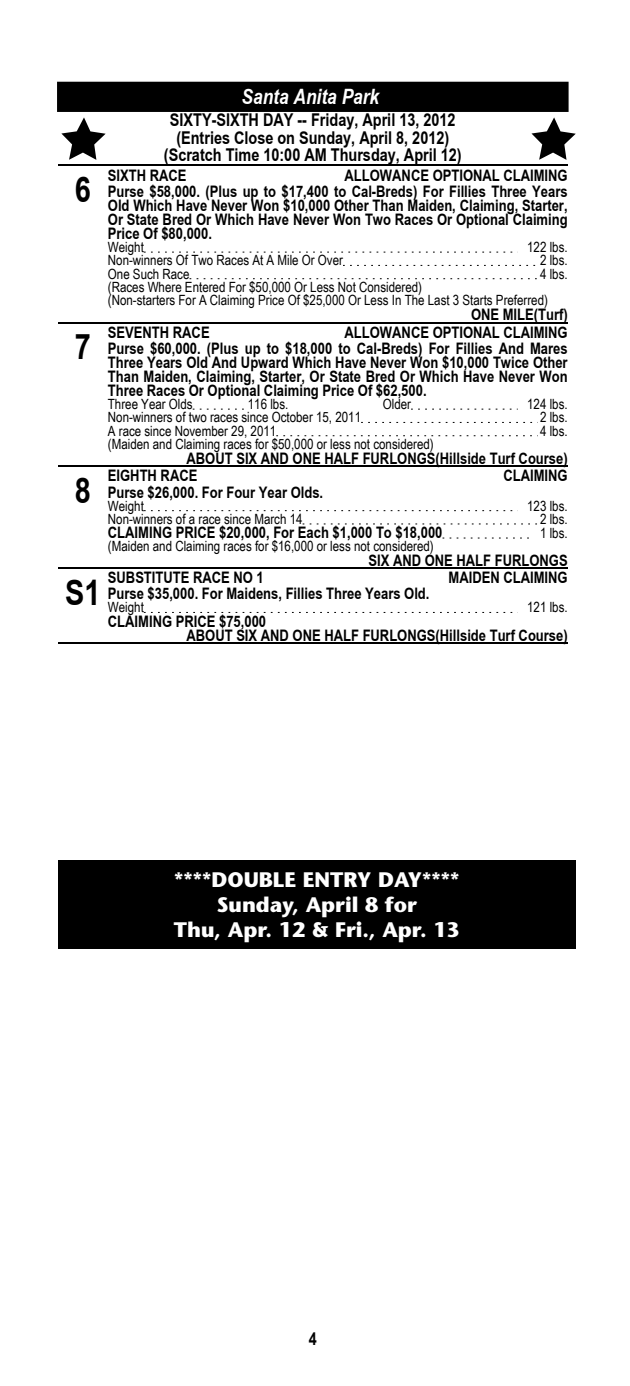
<style>
.page{position:relative;width:630px;height:1386px;background:#fff}
.page>*{position:absolute;margin:0;border:0;box-sizing:border-box;transform-origin:0 0}
.t1{font:700 35.18px "Arial Narrow";color:#000}
.t2{font:italic 700 21.18px "Arial Narrow";color:#fff}
.t3{font:700 21px/25.2px "Stone Sans Std";color:#fff;text-align:center}
.t4{font:700 17.68px/17.5px "Arial Narrow";color:#000;text-align:center}
.t5{font:700 15.92px/14px "Arial Narrow";color:#000;text-align:right}
.t6{font:14.17px/13.3px "Arial Narrow";color:#000}
</style>
<div class="page">
<div style="left:58px;top:83px;width:510px;height:28px;background:#000"></div>
<div style="left:57px;top:82px;width:512px;height:30px;border:2px solid #000"></div>
<hr style="left:58px;top:164px;width:510px;height:2px;background:#000">
<hr style="left:58px;top:322px;width:510px;height:1px;background:#000">
<svg style="left:144px;top:252px;width:374px;height:1px"></svg>
<svg style="left:343px;top:265px;width:193px;height:1px"></svg>
<svg style="left:190px;top:278px;width:347px;height:1px"></svg>
<hr style="left:58px;top:465px;width:510px;height:2px;background:#000">
<svg style="left:193px;top:409px;width:51px;height:1px"></svg>
<svg style="left:411px;top:409px;width:107px;height:1px"></svg>
<svg style="left:361px;top:422px;width:177px;height:1px"></svg>
<svg style="left:276px;top:435px;width:262px;height:1px"></svg>
<hr style="left:58px;top:567px;width:510px;height:2px;background:#000">
<svg style="left:144px;top:510px;width:374px;height:1px"></svg>
<svg style="left:303px;top:524px;width:234px;height:1px"></svg>
<svg style="left:443px;top:538px;width:86px;height:1px"></svg>
<hr style="left:58px;top:642px;width:510px;height:2px;background:#000">
<svg style="left:144px;top:612px;width:374px;height:1px"></svg>
<svg style="left:61px;top:117px;width:45px;height:43px"></svg>
<svg style="left:531px;top:117px;width:45px;height:43px"></svg>
<div style="left:58px;top:860px;width:518px;height:88px;background:#000"></div>
<h1 class="t1" style="left:75px;top:163px;width:18px">6</h1>
<h1 class="t1" style="left:75px;top:320px;width:18px">7</h1>
<h1 class="t1" style="left:75px;top:464px;width:18px">8</h1>
<h1 class="t1" style="left:65px;top:566px;width:37px">S1</h1>
<h2 class="t2" style="left:242px;top:81px;width:139px">Santa Anita Park</h2>
<p class="t4" style="left:164px;top:110px;width:299px">SIXTY-SIXTH DAY -- Friday, April 13, 2012 (Entries Close on Sunday, April 8, 2012) (Scratch Time 10:00 AM Thursday, April 12)</p>
<p class="t5" style="left:108px;top:166px;width:461px;line-height:16.3px">ALLOWANCE OPTIONAL CLAIMING<br>Purse $58,000. (Plus up to $17,400 to Cal-Breds) For Fillies Three Years</p>
<p class="t5" style="left:108px;top:198px;width:461px;text-align:justify">Old Which Have Never Won $10,000 Other Than Maiden, Claiming, Starter, Or State Bred Or Which Have Never Won Two Races Or Optional Claiming Price Of $80,000.</p>
<p class="t6" style="left:108px;top:240px;width:37px">Weight</p>
<p class="t6" style="left:527px;top:240px;width:42px">122 lbs.</p>
<p class="t6" style="left:108px;top:253px;width:237px">Non-winners Of Two Races At A Mile Or Over</p>
<p class="t6" style="left:540px;top:253px;width:29px">2 lbs.</p>
<p class="t6" style="left:108px;top:267px;width:83px">One Such Race</p>
<p class="t6" style="left:540px;top:267px;width:29px">4 lbs.</p>
<p class="t6" style="left:108px;top:280px;width:442px">(Races Where Entered For $50,000 Or Less Not Considered)<br>(Non-starters For A Claiming Price Of $25,000 Or Less In The Last 3 Starts Preferred)</p>
<p class="t5" style="left:471px;top:307px;width:98px">ONE MILE(Turf)</p>
<p class="t5" style="left:108px;top:167px;width:80px">SIXTH RACE</p>
<p class="t5" style="left:108px;top:323px;width:461px;line-height:16.3px">ALLOWANCE OPTIONAL CLAIMING<br>Purse $60,000. (Plus up to $18,000 to Cal-Breds) For Fillies And Mares</p>
<p class="t5" style="left:108px;top:355px;width:461px;text-align:justify">Three Years Old And Upward Which Have Never Won $10,000 Twice Other Than Maiden, Claiming, Starter, Or State Bred Or Which Have Never Won Three Races Or Optional Claiming Price Of $62,500.</p>
<p class="t6" style="left:108px;top:397px;width:86px">Three Year Olds</p>
<p class="t6" style="left:248px;top:397px;width:42px">116 lbs.</p>
<p class="t6" style="left:383px;top:397px;width:30px">Older</p>
<p class="t6" style="left:527px;top:397px;width:42px">124 lbs.</p>
<p class="t6" style="left:108px;top:410px;width:255px">Non-winners of two races since October 15, 2011</p>
<p class="t6" style="left:540px;top:410px;width:29px">2 lbs.</p>
<p class="t6" style="left:108px;top:424px;width:170px">A race since November 29, 2011</p>
<p class="t6" style="left:540px;top:424px;width:29px">4 lbs.</p>
<p class="t6" style="left:108px;top:437px;width:327px">(Maiden and Claiming races for $50,000 or less not considered)</p>
<p class="t5" style="left:187px;top:450px;width:383px">ABOUT SIX AND ONE HALF FURLONGS(Hillside Turf Course)</p>
<p class="t5" style="left:108px;top:324px;width:103px">SEVENTH RACE</p>
<p class="t5" style="left:108px;top:468px;width:91px">EIGHTH RACE</p>
<p class="t5" style="left:503px;top:468px;width:66px">CLAIMING</p>
<p class="t5" style="left:108px;top:484px;width:217px">Purse $26,000. For Four Year Olds.</p>
<p class="t6" style="left:108px;top:498px;width:37px">Weight</p>
<p class="t6" style="left:527px;top:498px;width:42px">123 lbs.</p>
<p class="t6" style="left:108px;top:512px;width:196px">Non-winners of a race since March 14</p>
<p class="t6" style="left:540px;top:512px;width:29px">2 lbs.</p>
<p class="t5" style="left:108px;top:525px;width:336px">CLAIMING PRICE $20,000, For Each $1,000 To $18,000</p>
<p class="t6" style="left:540px;top:525px;width:29px">1 lbs.</p>
<p class="t6" style="left:108px;top:539px;width:327px">(Maiden and Claiming races for $16,000 or less not considered)</p>
<p class="t5" style="left:368px;top:552px;width:201px">SIX AND ONE HALF FURLONGS</p>
<p class="t5" style="left:108px;top:570px;width:157px">SUBSTITUTE RACE NO 1</p>
<p class="t5" style="left:449px;top:570px;width:121px">MAIDEN CLAIMING</p>
<p class="t5" style="left:108px;top:586px;width:323px">Purse $35,000. For Maidens, Fillies Three Years Old.</p>
<p class="t6" style="left:108px;top:600px;width:37px">Weight</p>
<p class="t6" style="left:527px;top:600px;width:42px">121 lbs.</p>
<p class="t5" style="left:187px;top:613px;width:383px;text-align:left;text-indent:-79px">CLAIMING PRICE $75,000<br>ABOUT SIX AND ONE HALF FURLONGS(Hillside Turf Course)</p>
<h3 class="t3" style="left:174px;top:867px;width:287px">****DOUBLE ENTRY DAY****<br>Sunday, April 8 for<br>Thu, Apr. 12 &amp; Fri., Apr. 13</h3>
<p class="t4" style="left:309px;top:1329px;width:10px">4</p>
</div>
